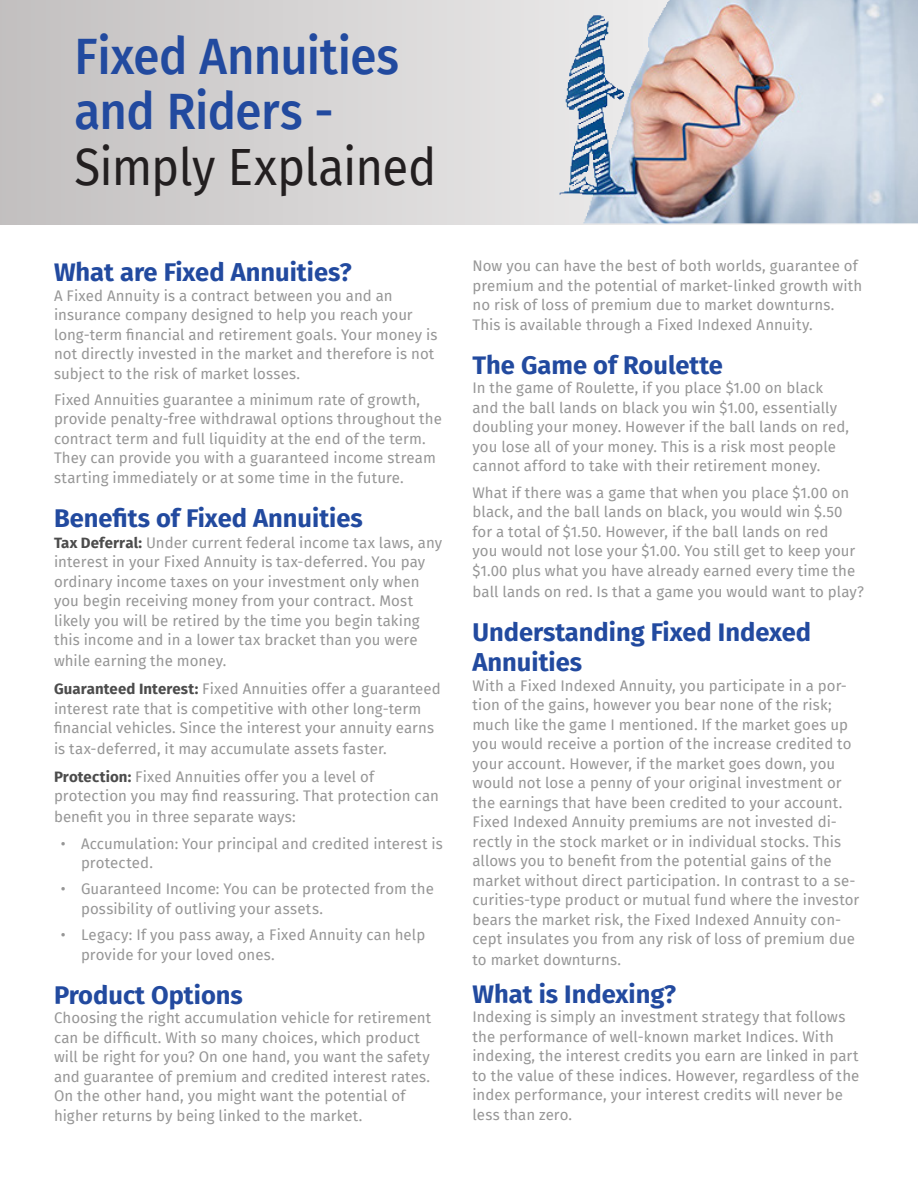
<style>
.page{position:relative;width:918px;height:1188px;background:#fff}
.page>*{position:absolute;margin:0;border:0;box-sizing:border-box;transform-origin:0 0}
.t1{font:500 51.15px/55.7px "Fira Sans";letter-spacing:-.01em;color:#224a9f;scale:.93 1}
.t2{font:700 25.5px/30.6px "Fira Sans";color:#224a9f}
.body{font:15px/19.5px "Fira Sans";letter-spacing:.005em;color:#969696}
.s1{font-weight:400;color:#231f20}
.s2{font-weight:700;color:#4c4c4c}
</style>
<div class="page">
<svg style="left:0;top:0;width:918px;height:225px;background:#cfcccf"></svg>
<img style="left:568px;top:0;width:102px;height:152px">
<p class="t1" style="left:75px;top:26px;width:391px">Fixed Annuities and Riders -<br><span class="s1">Simply Explained</span></p>
<p class="t2" style="left:54px;top:255px;width:299px">What are Fixed Annuities?</p>
<p class="body" style="left:54px;top:285px;width:385px">A Fixed Annuity is a contract between you and an insurance company designed to help you reach your long-term financial and retirement goals. Your money is not directly invested in the market and therefore is not subject to the risk of market losses.</p>
<p class="body" style="left:54px;top:389px;width:389px">Fixed Annuities guarantee a minimum rate of growth, provide penalty-free withdrawal options throughout the contract term and full liquidity at the end of the term.<br>They can provide you with a guaranteed income stream starting immediately or at some time in the future.</p>
<p class="t2" style="left:54px;top:501px;width:310px">Benefits of Fixed Annuities</p>
<p class="body" style="left:54px;top:532px;width:390px"><span class="s2">Tax Deferral:</span> Under current federal income tax laws, any interest in your Fixed Annuity is tax-deferred. You pay ordinary income taxes on your investment only when you begin receiving money from your contract. Most likely you will be retired by the time you begin taking this income and in a lower tax bracket than you were</p>
<p class="body" style="left:54px;top:651px;width:174px">while earning the money.</p>
<p class="body" style="left:54px;top:679px;width:388px"><span class="s2">Guaranteed Interest:</span> Fixed Annuities offer a guaranteed interest rate that is competitive with other long-term financial vehicles. Since the interest your annuity earns</p>
<p class="body" style="left:54px;top:739px;width:334px">is tax-deferred, it may accumulate assets faster.</p>
<p class="body" style="left:54px;top:766px;width:386px"><span class="s2">Protection:</span> Fixed Annuities offer you a level of protection you may find reassuring. That protection can</p>
<p class="body" style="left:54px;top:807px;width:243px">benefit you in three separate ways:</p>
<p class="body" style="left:81px;top:833px;width:363px;text-indent:-20px">• Accumulation: Your principal and credited interest is protected.</p>
<p class="body" style="left:81px;top:879px;width:354px;text-indent:-20px">• Guaranteed Income: You can be protected from the possibility of outliving your assets.</p>
<p class="body" style="left:81px;top:925px;width:346px;text-indent:-20px">• Legacy: If you pass away, a Fixed Annuity can help provide for your loved ones.</p>
<p class="t2" style="left:54px;top:978px;width:190px">Product Options</p>
<p class="body" style="left:54px;top:1008px;width:379px">Choosing the right accumulation vehicle for retirement can be difficult. With so many choices, which product will be right for you? On one hand, you want the safety and guarantee of premium and credited interest rates.<br>On the other hand, you might want the potential of higher returns by being linked to the market.</p>
<p class="body" style="left:472px;top:256px;width:391px">Now you can have the best of both worlds, guarantee of premium and the potential of market-linked growth with no risk of loss of premium due to market downturns.<br>This is available through a Fixed Indexed Annuity.</p>
<p class="t2" style="left:472px;top:348px;width:252px">The Game of Roulette</p>
<p class="body" style="left:472px;top:378px;width:378px">In the game of Roulette, if you place $1.00 on black and the ball lands on black you win $1.00, essentially doubling your money. However if the ball lands on red, you lose all of your money. This is a risk most people cannot afford to take with their retirement money.</p>
<p class="body" style="left:472px;top:482px;width:384px">What if there was a game that when you place $1.00 on black, and the ball lands on black, you would win $.50 for a total of $1.50. However, if the ball lands on red you would not lose your $1.00. You still get to keep your $1.00 plus what you have already earned every time the</p>
<p class="body" style="left:472px;top:581px;width:393px">ball lands on red. Is that a game you would want to play?</p>
<p class="t2" style="left:472px;top:615px;width:340px">Understanding Fixed Indexed<br>Annuities</p>
<p class="body" style="left:472px;top:675px;width:388px">With a Fixed Indexed Annuity, you participate in a por&shy;tion of the gains, however you bear none of the risk; much like the game I mentioned. If the market goes up you would receive a portion of the increase credited to your account. However, if the market goes down, you would not lose a penny of your original investment or the earnings that have been credited to your account.<br>Fixed Indexed Annuity premiums are not invested di&shy;rectly in the stock market or in individual stocks. This allows you to benefit from the potential gains of the market without direct participation. In contrast to a se&shy;curities-type product or mutual fund where the investor bears the market risk, the Fixed Indexed Annuity con&shy;cept insulates you from any risk of loss of premium due</p>
<p class="body" style="left:472px;top:950px;width:150px">to market downturns.</p>
<p class="t2" style="left:472px;top:977px;width:205px">What is Indexing?</p>
<p class="body" style="left:472px;top:1007px;width:388px">Indexing is simply an investment strategy that follows the performance of well-known market Indices. With indexing, the interest credits you earn are linked in part to the value of these indices. However, regardless of the index performance, your interest credits will never be less than zero.</p>
</div>
